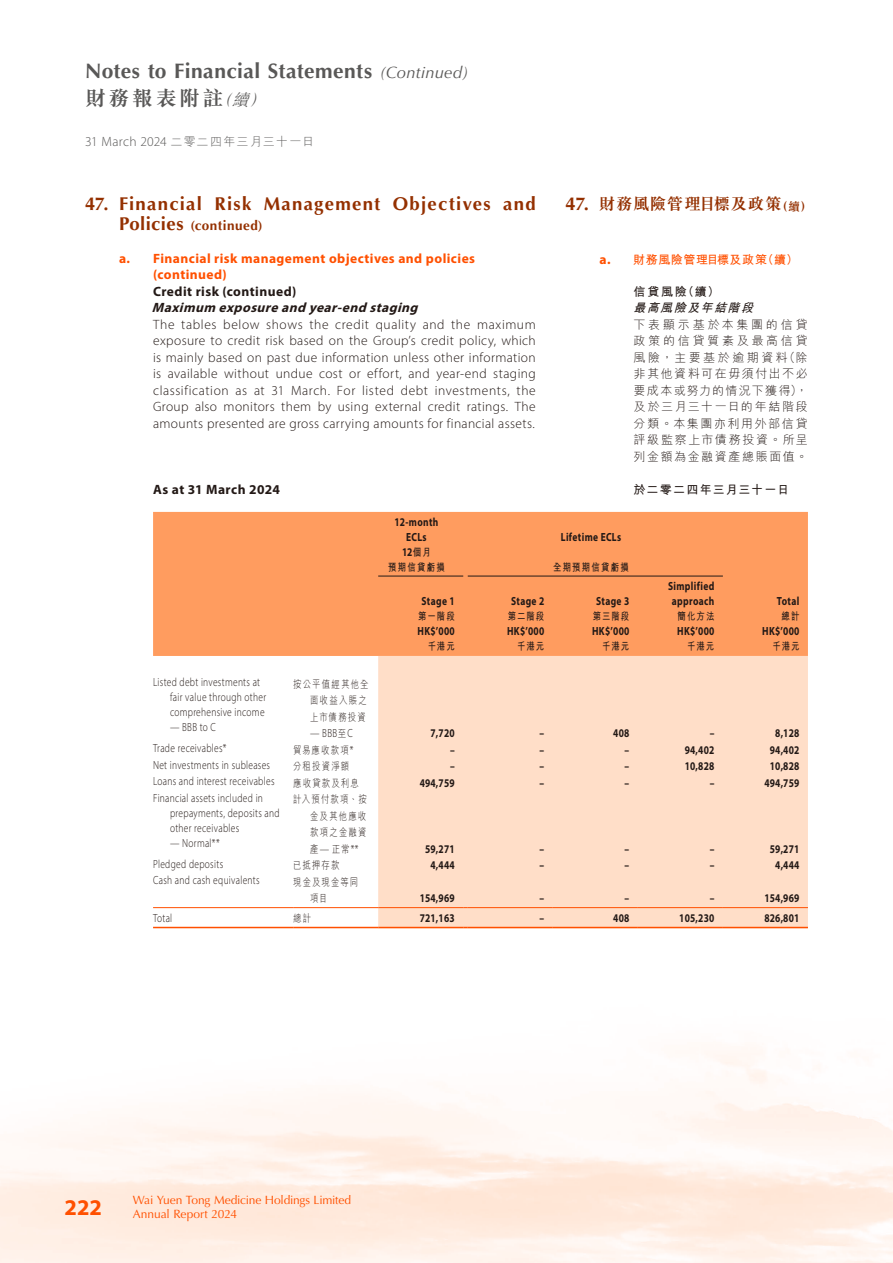
<style>
.page{position:relative;width:893px;height:1263px;background:#fff}
.page>*{position:absolute;margin:0;border:0;box-sizing:border-box;transform-origin:0 0}
.t1{font:700 22.5px "Myriad Pro";color:#ff5000}
.t2{font:700 21px "Optima LT Std";letter-spacing:.015em;color:#595857}
.t3{font:700 21px "M Sung HK";letter-spacing:.115em;color:#595857}
.t4{font:700 18.6px "Optima LT Std";letter-spacing:.07em;color:#943000}
.t5{font:700 16.5px "M Sung HK";letter-spacing:.035em;color:#943000}
.t6{font:300 13.5px/16.5px "Myriad Pro";letter-spacing:.025em;color:#231916;text-align:justify}
.t7{font:700 13.5px/16.5px "Myriad Pro";letter-spacing:.035em;color:#ff5000}
.t8{font:700 13.5px "Myriad Pro";letter-spacing:.03em;color:#231916}
.t9{font:italic 700 13.5px "Myriad Pro";color:#231916}
.t10{font:300 13.5px "Myriad Pro";letter-spacing:.015em;color:#595857}
.t11{font:700 13.5px "Optima LT Std";letter-spacing:.04em;color:#943000}
.t12{font:300 12px/16.5px "M Hei HK";letter-spacing:.135em;color:#231916;text-align:justify}
.t13{font:12px "Optima LT Std";letter-spacing:-.015em;color:#ff5000}
.t14{font:700 12px "M Hei HK";letter-spacing:.1em;color:#231916}
.t15{font:700 12px "M Hei HK";letter-spacing:.055em;color:#ff5000}
.t16{font:italic 700 12px "M Hei HK";color:#231916}
.t17{font:300 11.85px/15px "Myriad Pro";letter-spacing:.03em;color:#231916;scale:.8 1}
.t18{font:700 11.85px/15px "Myriad Pro";letter-spacing:.02em;color:#231916;text-align:center;scale:.8 1}
.t19{font:300 10.5px/16.5px "M Hei HK";letter-spacing:.135em;color:#231916;scale:.8 1}
.t20{font:700 10.5px "M Hei HK";letter-spacing:.12em;color:#231916;scale:.8 1}
.t21{font:700 10.5px "M Hei HK";letter-spacing:.15em;color:#231916;scale:.8 1}
.s1{font-weight:400;font-style:italic;font-size:16.5px}
.s2{font-weight:300;font-style:italic;font-size:16.5px}
.s3{font-family:"M Hei HK";font-size:12px}
.s4{font-size:18.6px}
.s5{font-family:"Optima LT Std";font-size:18.6px}
.s6{font-size:12px}
.s7{font-family:"Myriad Pro";font-size:13.5px}
.s8{font-family:"M Hei HK";font-size:10.5px}
.s9{font-family:"Myriad Pro";font-size:11.85px}
</style>
<div class="page">
<div style="left:153px;top:512px;width:655px;height:144px;background:#ff9c5f"></div>
<div style="left:378px;top:656px;width:430px;height:271px;background:#ffdec8"></div>
<hr style="left:378px;top:576px;width:85px;height:1px;background:#231916">
<hr style="left:468px;top:576px;width:255px;height:1px;background:#231916">
<hr style="left:153px;top:907px;width:140px;height:1px;background:#ff5000">
<hr style="left:293px;top:907px;width:85px;height:1px;background:#ff5000">
<hr style="left:378px;top:907px;width:85px;height:1px;background:#ff5000">
<hr style="left:468px;top:907px;width:85px;height:1px;background:#ff5000">
<hr style="left:553px;top:907px;width:85px;height:1px;background:#ff5000">
<hr style="left:638px;top:907px;width:85px;height:1px;background:#ff5000">
<hr style="left:723px;top:907px;width:85px;height:1px;background:#ff5000">
<hr style="left:153px;top:927px;width:140px;height:1px;background:#ff5000">
<hr style="left:293px;top:927px;width:85px;height:1px;background:#ff5000">
<hr style="left:378px;top:927px;width:85px;height:1px;background:#ff5000">
<hr style="left:468px;top:927px;width:85px;height:1px;background:#ff5000">
<hr style="left:553px;top:927px;width:85px;height:1px;background:#ff5000">
<hr style="left:638px;top:927px;width:85px;height:1px;background:#ff5000">
<hr style="left:723px;top:927px;width:85px;height:1px;background:#ff5000">
<h2 class="t2" style="left:85px;top:59px;width:385px">Notes to Financial Statements <span class="s1">(Continued)</span></h2>
<h2 class="t3" style="left:85px;top:87px;width:188px">財務報表附註<span class="s2">（續）</span></h2>
<p class="t10" style="left:85px;top:134px;width:231px">31 March 2024 <span class="s3">二零二四年三月三十一日</span></p>
<h3 class="t4" style="left:85px;top:193px;width:452px">47. Financial Risk Management Objectives and</h3>
<p class="t11" style="left:119px;top:218px;width:145px"><span class="s4">Policies</span> (continued)</p>
<p class="t7" style="left:153px;top:250px;width:324px;text-indent:-34px">a. Financial risk management objectives and policies (continued)</p>
<p class="t8" style="left:153px;top:282px;width:145px">Credit risk (continued)</p>
<p class="t9" style="left:152px;top:299px;width:272px">Maximum exposureand year-end staging</p>
<p class="t6" style="left:153px;top:316px;width:384px">The tables below shows the credit quality and the maximum exposure to credit risk based on the Group’s credit policy, which is mainly based on past due information unless other information is available without undue cost or effort, and year-end staging classification as at 31 March. For listed debt investments, the Group also monitors them by using external credit ratings. The amounts presented are gross carrying amounts for financial assets.</p>
<p class="t8" style="left:153px;top:480px;width:128px">As at 31 March 2024</p>
<p class="t18" style="left:395px;top:514px;width:56px">12-month<br>ECLs</p>
<p class="t5" style="left:566px;top:196px;width:248px"><span class="s5">47.</span> 財務風險管理目標及政策<span class="s6">（續）</span></p>
<p class="t15" style="left:600px;top:251px;width:200px"><span class="s7">a.</span> 財務風險管理目標及政策（續）</p>
<p class="t14" style="left:634px;top:283px;width:87px">信貸風險（續）</p>
<p class="t16" style="left:634px;top:299px;width:125px">最高風險及年結階段</p>
<p class="t12" style="left:634px;top:316px;width:176px">下表顯示基於本集團的信貸政策的信貸質素及最高信貸風險，主要基於逾期資料（除非其他資料可在毋須付出不必要成本或努力的情況下獲得），及於三月三十一日的年結階段分類。本集團亦利用外部信貸評級監察上市債務投資。所呈列金額為金融資產總賬面值。</p>
<p class="t14" style="left:634px;top:481px;width:157px">於二零二四年三月三十一日</p>
<p class="t18" style="left:561px;top:529px;width:77px">Lifetime ECLs</p>
<p class="t18" style="left:402px;top:544px;width:37px">12<span class="s8">個月</span></p>
<p class="t20" style="left:388px;top:559px;width:72px">預期信貸虧損</p>
<p class="t21" style="left:553px;top:559px;width:96px">全期預期信貸虧損</p>
<p class="t18" style="left:422px;top:593px;width:43px">Stage 1</p>
<p class="t18" style="left:511px;top:593px;width:43px">Stage 2</p>
<p class="t18" style="left:596px;top:593px;width:43px">Stage 3</p>
<p class="t18" style="left:668px;top:578px;width:59px">Simplified approach</p>
<p class="t18" style="left:777px;top:593px;width:30px">Total</p>
<p class="t17" style="left:170px;top:674px;width:122px;text-indent:-17px">Listed debt investments at fair value through other comprehensive income</p>
<p class="t17" style="left:170px;top:719px;width:59px">— BBB to C</p>
<p class="t20" style="left:418px;top:609px;width:47px">第一階段</p>
<p class="t20" style="left:508px;top:609px;width:47px">第二階段</p>
<p class="t20" style="left:593px;top:609px;width:47px">第三階段</p>
<p class="t20" style="left:678px;top:609px;width:47px">簡化方法</p>
<p class="t20" style="left:781px;top:609px;width:24px">總計</p>
<p class="t18" style="left:417px;top:623px;width:48px">HK$’000</p>
<p class="t18" style="left:507px;top:623px;width:48px">HK$’000</p>
<p class="t18" style="left:592px;top:623px;width:48px">HK$’000</p>
<p class="t18" style="left:677px;top:623px;width:48px">HK$’000</p>
<p class="t18" style="left:762px;top:623px;width:48px">HK$’000</p>
<p class="t20" style="left:428px;top:639px;width:35px">千港元</p>
<p class="t20" style="left:517px;top:639px;width:35px">千港元</p>
<p class="t20" style="left:602px;top:639px;width:35px">千港元</p>
<p class="t20" style="left:687px;top:639px;width:35px">千港元</p>
<p class="t20" style="left:772px;top:639px;width:35px">千港元</p>
<p class="t19" style="left:310px;top:675px;width:75px;text-indent:-17px">按公平值經其他全面收益入賬之上市債務投資</p>
<p class="t17" style="left:310px;top:725px;width:55px">— BBB<span class="s8">至</span>C</p>
<p class="t18" style="left:431px;top:725px;width:32px">7,720</p>
<p class="t18" style="left:540px;top:725px;width:7px">–</p>
<p class="t18" style="left:613px;top:725px;width:22px">408</p>
<p class="t18" style="left:710px;top:725px;width:7px">–</p>
<p class="t18" style="left:775px;top:725px;width:32px">8,128</p>
<p class="t17" style="left:153px;top:740px;width:93px">Trade receivables*</p>
<p class="t19" style="left:293px;top:741px;width:77px">貿易應收款項<span class="s9">*</span></p>
<p class="t18" style="left:450px;top:742px;width:7px">–</p>
<p class="t18" style="left:540px;top:742px;width:7px">–</p>
<p class="t18" style="left:625px;top:742px;width:7px">–</p>
<p class="t18" style="left:685px;top:742px;width:39px">94,402</p>
<p class="t18" style="left:770px;top:742px;width:39px">94,402</p>
<p class="t17" style="left:153px;top:757px;width:148px">Net investments in subleases</p>
<p class="t19" style="left:293px;top:758px;width:72px">分租投資淨額</p>
<p class="t18" style="left:450px;top:758px;width:7px">–</p>
<p class="t18" style="left:540px;top:758px;width:7px">–</p>
<p class="t18" style="left:625px;top:758px;width:7px">–</p>
<p class="t18" style="left:685px;top:758px;width:39px">10,828</p>
<p class="t18" style="left:770px;top:758px;width:39px">10,828</p>
<p class="t17" style="left:153px;top:773px;width:153px">Loans and interest receivables</p>
<p class="t19" style="left:293px;top:774px;width:84px">應收貸款及利息</p>
<p class="t18" style="left:420px;top:775px;width:45px">494,759</p>
<p class="t18" style="left:540px;top:775px;width:7px">–</p>
<p class="t18" style="left:625px;top:775px;width:7px">–</p>
<p class="t18" style="left:710px;top:775px;width:7px">–</p>
<p class="t18" style="left:764px;top:775px;width:45px">494,759</p>
<p class="t17" style="left:170px;top:790px;width:139px;text-indent:-17px">Financial assets included in prepayments, deposits and other receivables</p>
<p class="t17" style="left:170px;top:835px;width:64px">— Normal**</p>
<p class="t19" style="left:310px;top:791px;width:72px;text-align:justify;text-indent:-17px">計入預付款項、按金及其他應收款項之金融資產<span class="s9">—</span> 正常<span class="s9">**</span></p>
<p class="t18" style="left:425px;top:841px;width:39px">59,271</p>
<p class="t18" style="left:540px;top:841px;width:7px">–</p>
<p class="t18" style="left:625px;top:841px;width:7px">–</p>
<p class="t18" style="left:710px;top:841px;width:7px">–</p>
<p class="t18" style="left:770px;top:841px;width:39px">59,271</p>
<p class="t17" style="left:153px;top:856px;width:89px">Pledged deposits</p>
<p class="t19" style="left:293px;top:857px;width:59px">已抵押存款</p>
<p class="t18" style="left:431px;top:857px;width:32px">4,444</p>
<p class="t18" style="left:540px;top:857px;width:7px">–</p>
<p class="t18" style="left:625px;top:857px;width:7px">–</p>
<p class="t18" style="left:710px;top:857px;width:7px">–</p>
<p class="t18" style="left:775px;top:857px;width:32px">4,444</p>
<p class="t17" style="left:153px;top:872px;width:135px">Cash and cash equivalents</p>
<p class="t19" style="left:310px;top:873px;width:62px;text-indent:-17px">現金及現金等同項目</p>
<p class="t18" style="left:420px;top:890px;width:45px">154,969</p>
<p class="t18" style="left:540px;top:890px;width:7px">–</p>
<p class="t18" style="left:625px;top:890px;width:7px">–</p>
<p class="t18" style="left:710px;top:890px;width:7px">–</p>
<p class="t18" style="left:764px;top:890px;width:45px">154,969</p>
<p class="t17" style="left:153px;top:910px;width:26px">Total</p>
<p class="t19" style="left:293px;top:909px;width:24px">總計</p>
<p class="t18" style="left:420px;top:910px;width:45px">721,163</p>
<p class="t18" style="left:540px;top:910px;width:7px">–</p>
<p class="t18" style="left:613px;top:910px;width:22px">408</p>
<p class="t18" style="left:679px;top:910px;width:45px">105,230</p>
<p class="t18" style="left:764px;top:910px;width:45px">826,801</p>
<h1 class="t1" style="left:65px;top:1192px;width:39px">222</h1>
<p class="t13" style="left:133px;top:1192px;width:220px">Wai Yuen Tong Medicine Holdings Limited</p>
<p class="t13" style="left:133px;top:1207px;width:106px">Annual Report 2024</p>
</div>
